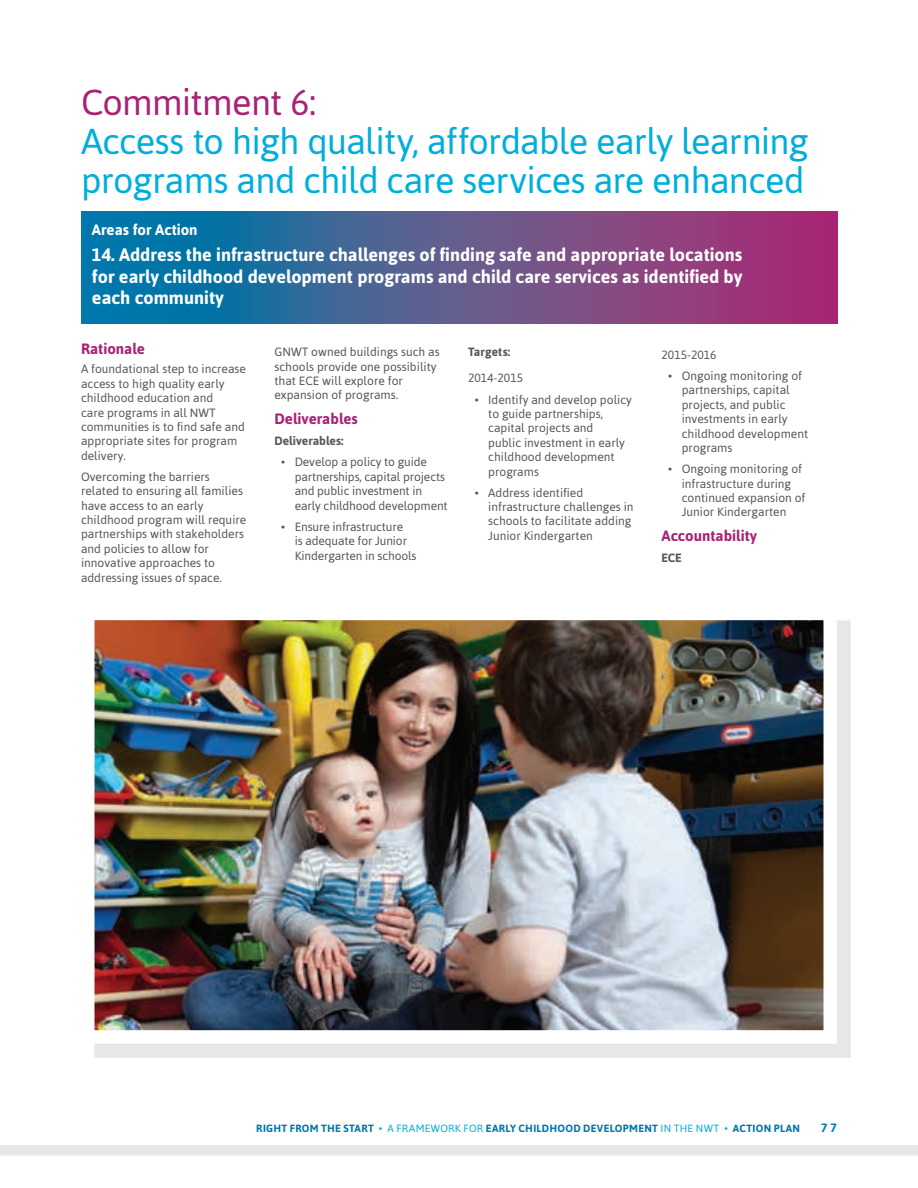
<style>
.page{position:relative;width:918px;height:1188px;background:#fff}
.page>*{position:absolute;margin:0;border:0;box-sizing:border-box;transform-origin:0 0}
.t1{font:36px/39px "Asap";letter-spacing:-.02em;color:#00aedc}
.t2{font:36px "Asap";letter-spacing:-.02em;color:#a82375}
.t3{font:700 18px/21.6px "Asap";color:#fff;text-align:justify}
.t4{font:700 15px "Asap";color:#a82375}
.t5{font:700 15px "Asap";color:#fff}
.t6{font:12px/14.4px "Asap";color:#57585a}
.t7{font:700 12px "Asap";color:#57585a}
.t8{font:700 12px "Asap";color:#0078ae}
.t9{font:700 10.5px "Asap";letter-spacing:.03em;color:#0078ae}
.s1{font-weight:400;color:#00aedc}
</style>
<div class="page">
<div style="left:0;top:1125px;width:918px;height:30px;background:#e6e7e9"></div>
<div style="left:0;top:1115px;width:918px;height:30px;background:#fff"></div>
<svg style="left:81px;top:211px;width:756px;height:112px;background:#55598f"></svg>
<div style="left:94px;top:620px;width:757px;height:437px;background:#e6e7e9"></div>
<img style="left:96px;top:622px;width:726px;height:407px">
<div style="left:81px;top:607px;width:756px;height:437px;border:14px solid #fff"></div>
<h1 class="t2" style="left:81px;top:81px;width:237px">Commitment 6:</h1>
<h1 class="t1" style="left:81px;top:121px;width:729px">Access to high quality, affordable early learning programs and child care services are enhanced</h1>
<p class="t5" style="left:92px;top:221px;width:107px">Areas for Action</p>
<h2 class="t3" style="left:92px;top:244px;width:652px">14. Address the infrastructure challenges of finding safe and appropriate locations for early childhood development programs and child care services as identified by each community</h2>
<p class="t4" style="left:81px;top:340px;width:66px">Rationale</p>
<p class="t6" style="left:81px;top:362px;width:167px">A foundational step to increase access to high quality early childhood education and<br>care programs in all NWT communities is to find safe and appropriate sites for program delivery.</p>
<p class="t6" style="left:81px;top:469px;width:167px">Overcoming the barriers related to ensuring all families have access to an early childhood program will require partnerships with stakeholders and policies to allow for innovative approaches to addressing issues of space.</p>
<p class="t6" style="left:274px;top:345px;width:167px">GNWT owned buildings such as schools provide one possibility that ECE will explore for expansion of programs.</p>
<p class="t4" style="left:274px;top:410px;width:85px">Deliverables</p>
<p class="t7" style="left:274px;top:434px;width:70px">Deliverables:</p>
<p class="t6" style="left:295px;top:455px;width:154px;text-indent:-14px">• Develop a policy to guide partnerships, capital projects and public investment in early childhood development</p>
<p class="t6" style="left:295px;top:519px;width:123px;text-indent:-14px">• Ensure infrastructure<br>is adequate for Junior<br>Kindergarten in schools</p>
<p class="t7" style="left:468px;top:345px;width:44px">Targets:</p>
<p class="t6" style="left:468px;top:371px;width:57px">2014-2015</p>
<p class="t6" style="left:488px;top:392px;width:145px;text-indent:-14px">• Identify and develop policy to guide partnerships, capital projects and<br>public investment in early childhood development programs</p>
<p class="t6" style="left:488px;top:485px;width:147px;text-indent:-14px">• Address identified infrastructure challenges in schools to facilitate adding<br>Junior Kindergarten</p>
<p class="t6" style="left:662px;top:347px;width:57px">2015-2016</p>
<p class="t6" style="left:682px;top:369px;width:128px;text-indent:-14px">• Ongoing monitoring of partnerships, capital projects, and public investments in early childhood development programs</p>
<p class="t6" style="left:682px;top:462px;width:125px;text-indent:-14px">• Ongoing monitoring of infrastructure during continued expansion of<br>Junior Kindergarten</p>
<p class="t4" style="left:662px;top:527px;width:97px">Accountability</p>
<p class="t7" style="left:662px;top:551px;width:22px">ECE</p>
<p class="t9" style="left:256px;top:1122px;width:545px">RIGHT FROM THE START <span class="s1">• A FRAMEWORK FOR</span> EARLY CHILDHOOD DEVELOPMENT <span class="s1">IN THE NWT •</span> ACTION PLAN</p>
<p class="t8" style="left:821px;top:1121px;width:17px">7 7</p>
</div>
